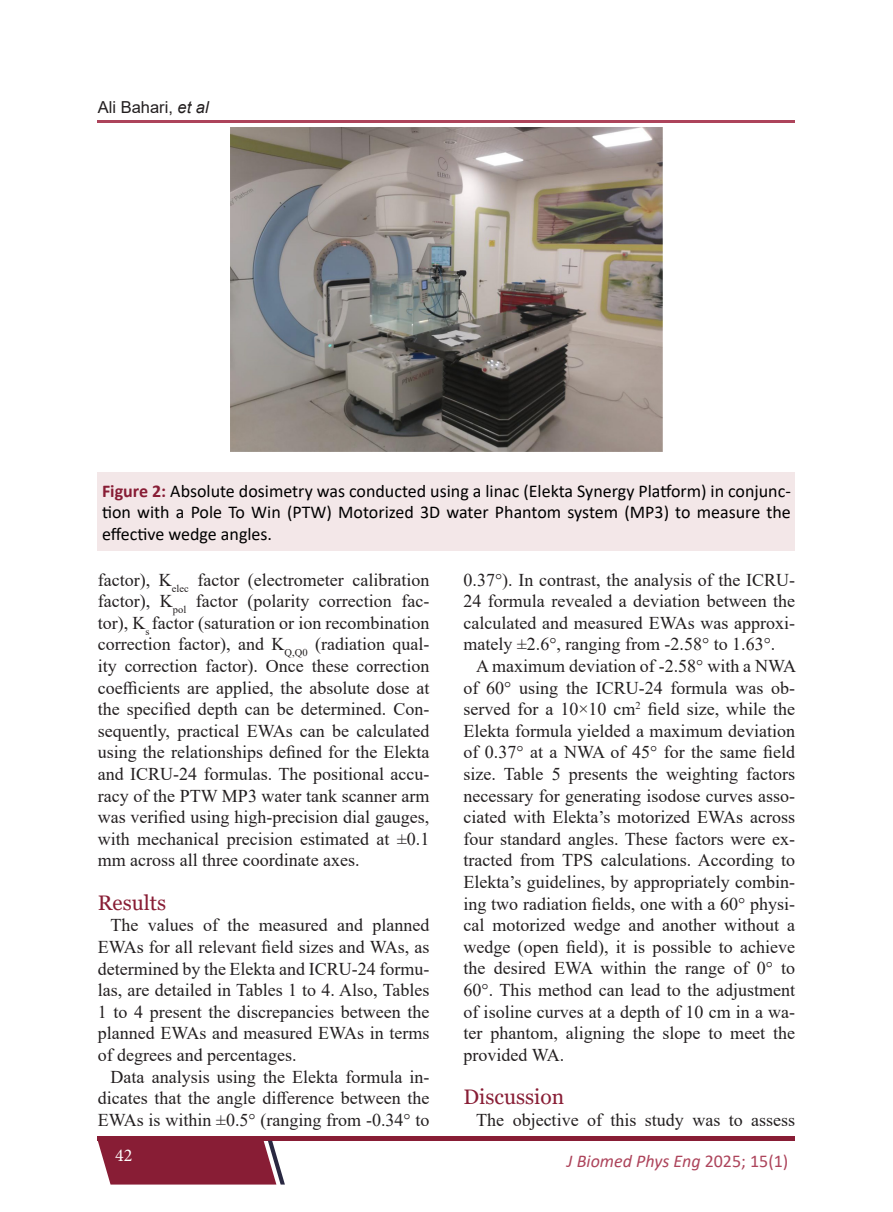
<style>
.page{position:relative;width:893px;height:1212px;background:#fff}
.page>*{position:absolute;margin:0;border:0;box-sizing:border-box;transform-origin:0 0}
.Heading{font:21px "Georgia";color:#881d35}
.Body{font:18px/21.6px "Times New Roman";color:#231f20;text-align:justify}
.Figure{font:18px/21.6px "Calibri";color:#000;text-align:justify}
.t1{font:italic 18px "Calibri";color:#ad445b}
.t2{font:18px "Minion Pro";color:#fff}
.Running_Author{font:16.5px "Arial";color:#231f20}
.s1{font-style:italic}
.s2{font-weight:700;color:#881d35}
.s3{font-style:normal}
</style>
<div class="page">
<div style="left:98px;top:1136px;width:697px;height:5px;background:#881d35"></div>
<svg style="left:98px;top:1141px;width:187px;height:43px"></svg>
<hr style="left:98px;top:120px;width:697px;height:2px;background:#ad445b">
<img style="left:230px;top:128px;width:432px;height:324px">
<div style="left:98px;top:472px;width:697px;height:79px;background:#f3e7e8"></div>
<p class="Running_Author" style="left:98px;top:96px;width:112px">Ali Bahari, <span class="s1">et al</span></p>
<p class="Figure" style="left:102px;top:479px;width:690px"><span class="s2">Figure 2:</span> Absolute dosimetry was conducted using a linac (Elekta Synergy Platform) in conjunc&shy;tion with a Pole To Win (PTW) Motorized 3D water Phantom system (MP3) to measure the effective wedge angles.</p>
<p class="Body" style="left:98px;top:568px;width:333px">factor), K<sub>elec</sub> factor (electrometer calibration factor), K<sub>pol</sub> factor (polarity correction fac&shy;tor), K<sub>s</sub> factor (saturation or ion recombination correction factor), and K<sub>Q,Q0</sub> (radiation qual&shy;ity correction factor). Once these correction coefficients are applied, the absolute dose at the specified depth can be determined. Con&shy;sequently, practical EWAs can be calculated using the relationships defined for the Elekta and ICRU-24 formulas. The positional accu&shy;racy of the PTW MP3 water tank scanner arm was verified using high-precision dial gauges, with mechanical precision estimated at ±0.1 mm across all three coordinate axes.</p>
<p class="Heading" style="left:98px;top:890px;width:70px">Results</p>
<p class="Body" style="left:98px;top:914px;width:333px;text-indent:13px">The values of the measured and planned EWAs for all relevant field sizes and WAs, as determined by the Elekta and ICRU-24 formu&shy;las, are detailed in Tables 1 to 4. Also, Tables 1 to 4 present the discrepancies between the planned EWAs and measured EWAs in terms of degrees and percentages.</p>
<p class="Body" style="left:98px;top:1065px;width:333px;text-indent:13px">Data analysis using the Elekta formula in&shy;dicates that the angle difference between the EWAs is within ±0.5° (ranging from -0.34° to</p>
<p class="t2" style="left:115px;top:1143px;width:19px">42</p>
<p class="Body" style="left:463px;top:568px;width:333px">0.37°). In contrast, the analysis of the ICRU-24 formula revealed a deviation between the calculated and measured EWAs was approxi&shy;mately ±2.6°, ranging from -2.58° to 1.63°.</p>
<p class="Body" style="left:463px;top:655px;width:334px;text-indent:13px">A maximum deviation of -2.58° with a NWA of 60° using the ICRU-24 formula was ob&shy;served for a 10×10 cm<sup>2</sup> field size, while the Elekta formula yielded a maximum deviation of 0.37° at a NWA of 45° for the same field size. Table 5 presents the weighting factors necessary for generating isodose curves asso&shy;ciated with Elekta’s motorized EWAs across four standard angles. These factors were ex&shy;tracted from TPS calculations. According to Elekta’s guidelines, by appropriately combin&shy;ing two radiation fields, one with a 60° physi&shy;cal motorized wedge and another without a wedge (open field), it is possible to achieve the desired EWA within the range of 0° to 60°. This method can lead to the adjustment of isoline curves at a depth of 10 cm in a wa&shy;ter phantom, aligning the slope to meet the provided WA.</p>
<p class="Heading" style="left:463px;top:1084px;width:102px">Discussion</p>
<p class="Body" style="left:476px;top:1108px;width:320px">The objective of this study was to assess</p>
<p class="t1" style="left:567px;top:1148px;width:223px">J Biomed Phys Eng <span class="s3">2025; 15(1)</span></p>
</div>
